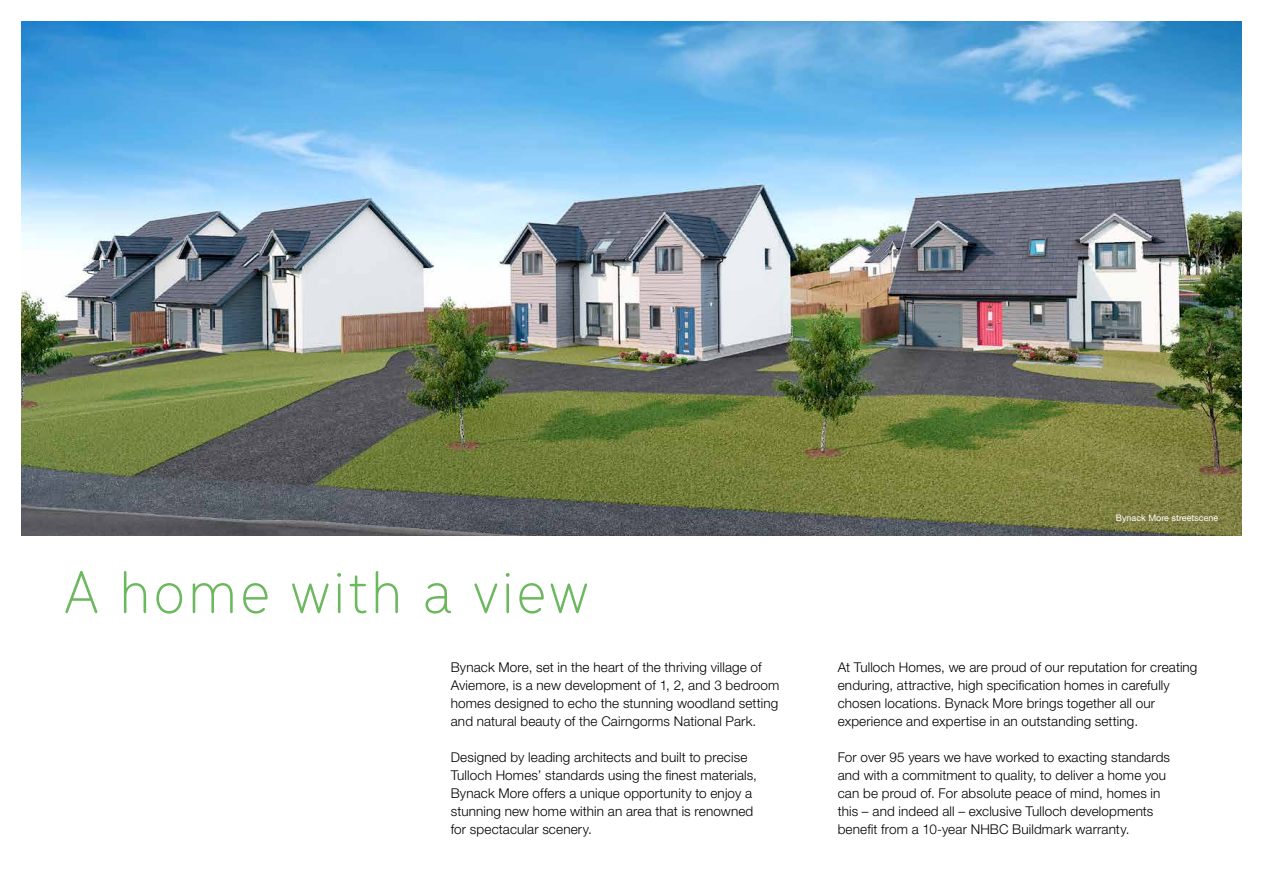
<style>
.page{position:relative;width:1263px;height:893px;background:#fff}
.page>*{position:absolute;margin:0;border:0;box-sizing:border-box;transform-origin:0 0}
.t1{font:300 63px "Menco";letter-spacing:.045em;color:#6cb85e}
.t2{font:300 13.5px/18px "Helvetica Neue";letter-spacing:.01em;color:#000}
.t3{font:9px "Helvetica Neue";color:#fff}
</style>
<div class="page">
<img style="left:21px;top:21px;width:1221px;height:515px">
<h1 class="t1" style="left:64px;top:549px;width:526px">A home with a view</h1>
<p class="t2" style="left:451px;top:658px;width:330px">Bynack More, set in the heart of the thriving village of Aviemore, is a new development of 1, 2, and 3 bedroom homes designed to echo the stunning woodland setting and natural beauty of the Cairngorms National Park.</p>
<p class="t2" style="left:451px;top:748px;width:308px">Designed by leading architects and built to precise Tulloch Homes’ standards using the finest materials, Bynack More offers a unique opportunity to enjoy a stunning new home within an area that is renowned for spectacular scenery.</p>
<p class="t3" style="left:1116px;top:512px;width:104px">Bynack More streetscene</p>
<p class="t2" style="left:838px;top:658px;width:361px">At Tulloch Homes, we are proud of our reputation for creating enduring, attractive, high specification homes in carefully chosen locations. Bynack More brings together all our experience and expertise in an outstanding setting.</p>
<p class="t2" style="left:838px;top:748px;width:334px">For over 95 years we have worked to exacting standards and with a commitment to quality, to deliver a home you can be proud of. For absolute peace of mind, homes in this – and indeed all – exclusive Tulloch developments benefit from a 10-year NHBC Buildmark warranty.</p>
</div>
